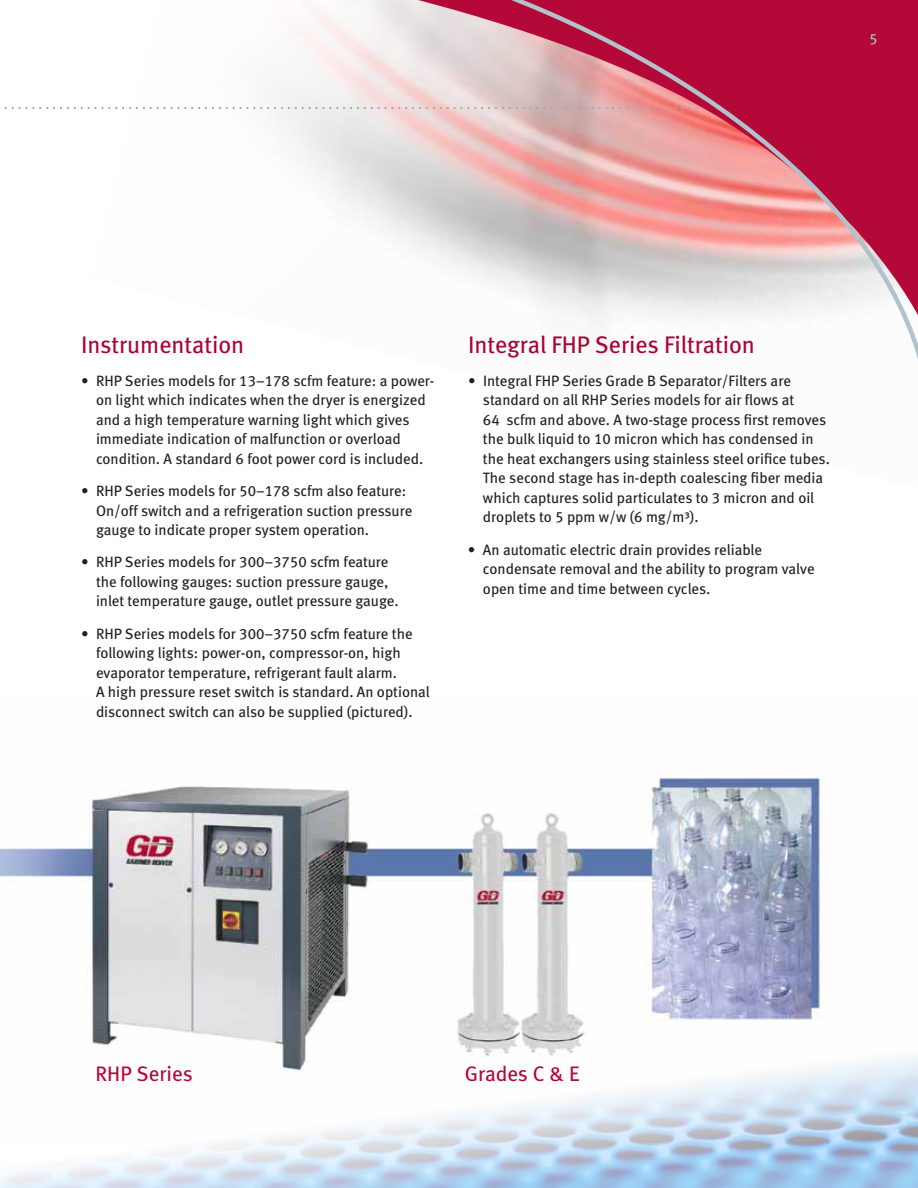
<style>
.page{position:relative;width:918px;height:1188px;background:#fff}
.page>*{position:absolute;margin:0;border:0;box-sizing:border-box;transform-origin:0 0}
.t1{font:24px "Meta Book LF";color:#a90533}
.t2{font:21px "Meta Book LF";color:#b30838}
.t3{font:15px/19.5px "Meta Book LF";color:#231f20}
.t4{font:15px "Meta Book LF";color:#b2c2ca}
</style>
<div class="page">
<img style="left:0;top:778px;width:918px;height:368px">
<svg style="left:4px;top:107px;width:358px;height:2px"></svg>
<svg style="left:362px;top:0;width:49px;height:263px"></svg>
<svg style="left:411px;top:0;width:507px;height:410px"></svg>
<p class="t4" style="left:869px;top:30px;width:10px">5</p>
<h1 class="t1" style="left:81px;top:331px;width:165px">Instrumentation</h1>
<p class="t3" style="left:96px;top:371px;width:340px;text-indent:-15px">• RHP Series models for 13–178 scfm feature: a power&shy;on light which indicates when the dryer is energized and a high temperature warning light which gives immediate indication of malfunction or overload condition. A standard 6 foot power cord is included.</p>
<p class="t3" style="left:96px;top:481px;width:318px;text-indent:-15px">• RHP Series models for 50–178 scfm also feature:<br>On/off switch and a refrigeration suction pressure gauge to indicate proper system operation.</p>
<p class="t3" style="left:96px;top:552px;width:304px;text-indent:-15px">• RHP Series models for 300–3750 scfm feature the following gauges: suction pressure gauge, inlet temperature gauge, outlet pressure gauge.</p>
<p class="t3" style="left:96px;top:623px;width:335px;text-indent:-15px">• RHP Series models for 300–3750 scfm feature the following lights: power-on, compressor-on, high evaporator temperature, refrigerant fault alarm.<br>A high pressure reset switch is standard. An optional disconnect switch can also be supplied (pictured).</p>
<h1 class="t1" style="left:468px;top:331px;width:288px">Integral FHP Series Filtration</h1>
<p class="t3" style="left:483px;top:371px;width:348px;text-indent:-15px">• Integral FHP Series Grade B Separator/Filters are standard on all RHP Series models for air flows at<br>64 scfm and above. A two-stage process first removes the bulk liquid to 10 micron which has condensed in the heat exchangers using stainless steel orifice tubes.<br>The second stage has in-depth coalescing fiber media which captures solid particulates to 3 micron and oil droplets to 5 ppm w/w (6 mg/m³).</p>
<p class="t3" style="left:483px;top:539px;width:333px;text-indent:-15px">• An automatic electric drain provides reliable condensate removal and the ability to program valve open time and time between cycles.</p>
<h2 class="t2" style="left:96px;top:1061px;width:99px">RHP Series</h2>
<h2 class="t2" style="left:465px;top:1061px;width:116px">Grades C &amp; E</h2>
</div>
